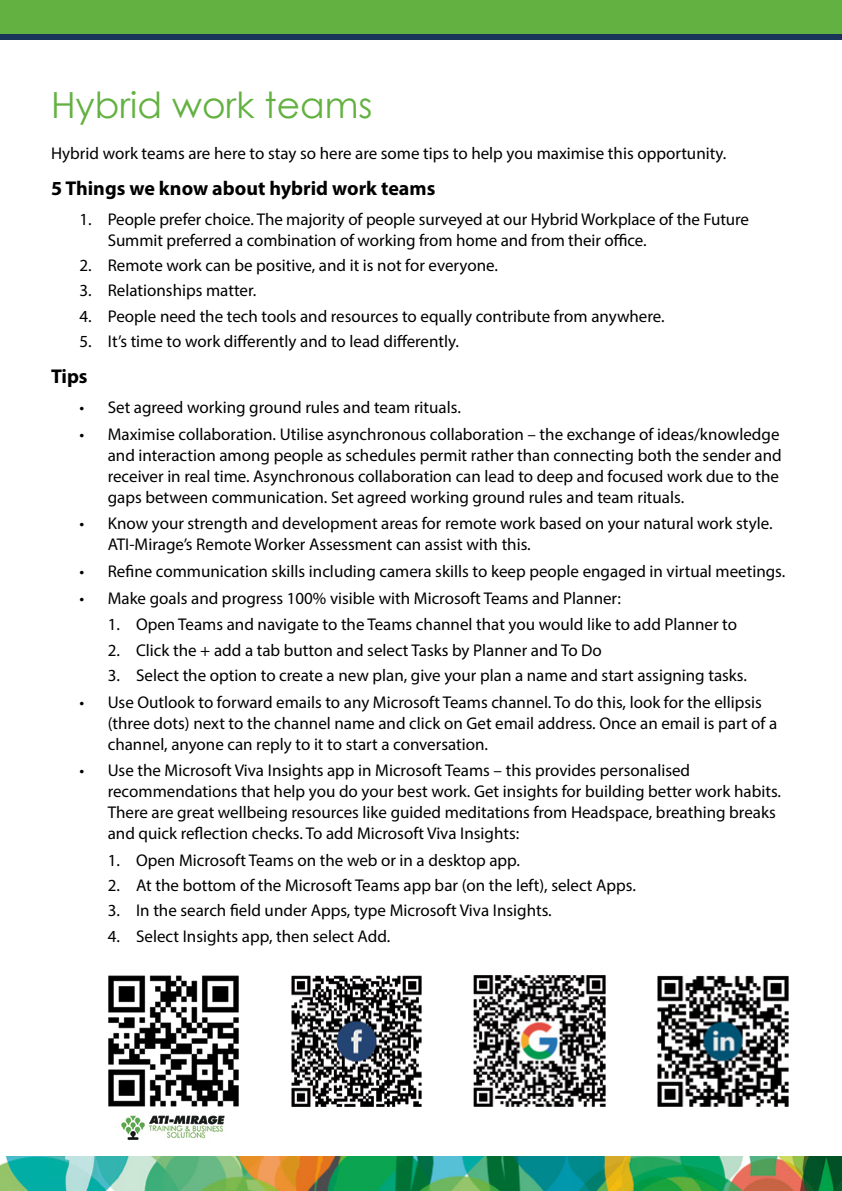
<style>
.page{position:relative;width:842px;height:1191px;background:#fff}
.page>*{position:absolute;margin:0;border:0;box-sizing:border-box;transform-origin:0 0}
.t1{font:36px "Century Gothic";color:#63b141}
.t2{font:700 20px "Myriad Pro";color:#000}
.t3{font:17px/21px "Myriad Pro";color:#000}
</style>
<div class="page">
<img style="left:0;top:1157px;width:842px;height:34px">
<div style="left:0;top:0;width:842px;height:34px;background:#63b141"></div>
<div style="left:0;top:34px;width:842px;height:6px;background:#19365a"></div>
<img style="left:108px;top:975px;width:131px;height:164px">
<img style="left:291px;top:975px;width:131px;height:131px">
<img style="left:474px;top:975px;width:131px;height:131px">
<img style="left:658px;top:975px;width:130px;height:131px">
<p class="t1" style="left:51px;top:83px;width:323px">Hybrid work teams</p>
<p class="t3" style="left:51px;top:142px;width:677px">Hybrid work teams are here to stay so here are some tips to help you maximise this opportunity.</p>
<p class="t2" style="left:51px;top:175px;width:386px">5 Things we know about hybrid work teams</p>
<p class="t3" style="left:108px;top:208px;width:643px;text-indent:-28px">1. People prefer choice. The majority of people surveyed at our Hybrid Workplace of the Future<br>Summit preferred a combination of working from home and from their office.</p>
<p class="t3" style="left:79px;top:254px;width:420px">2. Remote work can be positive, and it is not for everyone.</p>
<p class="t3" style="left:79px;top:280px;width:178px">3. Relationships matter.</p>
<p class="t3" style="left:79px;top:305px;width:587px">4. People need the tech tools and resources to equally contribute from anywhere.</p>
<p class="t3" style="left:79px;top:330px;width:381px">5. It’s time to work differently and to lead differently.</p>
<p class="t2" style="left:51px;top:363px;width:38px">Tips</p>
<p class="t3" style="left:79px;top:396px;width:383px">• Set agreed working ground rules and team rituals.</p>
<p class="t3" style="left:108px;top:423px;width:675px;text-indent:-28px">• Maximise collaboration. Utilise asynchronous collaboration – the exchange of ideas/knowledge and interaction among people as schedules permit rather than connecting both the sender and receiver in real time. Asynchronous collaboration can lead to deep and focused work due to the gaps between communication. Set agreed working ground rules and team rituals.</p>
<p class="t3" style="left:108px;top:513px;width:666px;text-indent:-28px">• Know your strength and development areas for remote work based on your natural work style.<br>ATI-Mirage’s Remote Worker Assessment can assist with this.</p>
<p class="t3" style="left:79px;top:560px;width:707px">• Refine communication skills including camera skills to keep people engaged in virtual meetings.</p>
<p class="t3" style="left:79px;top:587px;width:543px">• Make goals and progress 100% visible with Microsoft Teams and Planner:</p>
<p class="t3" style="left:108px;top:614px;width:631px">1. Open Teams and navigate to the Teams channel that you would like to add Planner to</p>
<p class="t3" style="left:108px;top:639px;width:496px">2. Click the + add a tab button and select Tasks by Planner and To Do</p>
<p class="t3" style="left:108px;top:664px;width:641px">3. Select the option to create a new plan, give your plan a name and start assigning tasks.</p>
<p class="t3" style="left:108px;top:691px;width:671px;text-indent:-28px">• Use Outlook to forward emails to any Microsoft Teams channel. To do this, look for the ellipsis (three dots) next to the channel name and click on Get email address. Once an email is part of a channel, anyone can reply to it to start a conversation.</p>
<p class="t3" style="left:108px;top:759px;width:675px;text-indent:-28px">• Use the Microsoft Viva Insights app in Microsoft Teams – this provides personalised recommendations that help you do your best work. Get insights for building better work habits.<br>There are great wellbeing resources like guided meditations from Headspace, breathing breaks and quick reflection checks. To add Microsoft Viva Insights:</p>
<p class="t3" style="left:108px;top:849px;width:414px">1. Open Microsoft Teams on the web or in a desktop app.</p>
<p class="t3" style="left:108px;top:874px;width:530px">2. At the bottom of the Microsoft Teams app bar (on the left), select Apps.</p>
<p class="t3" style="left:108px;top:900px;width:445px">3. In the search field under Apps, type Microsoft Viva Insights.</p>
<p class="t3" style="left:108px;top:925px;width:284px">4. Select Insights app, then select Add.</p>
</div>
